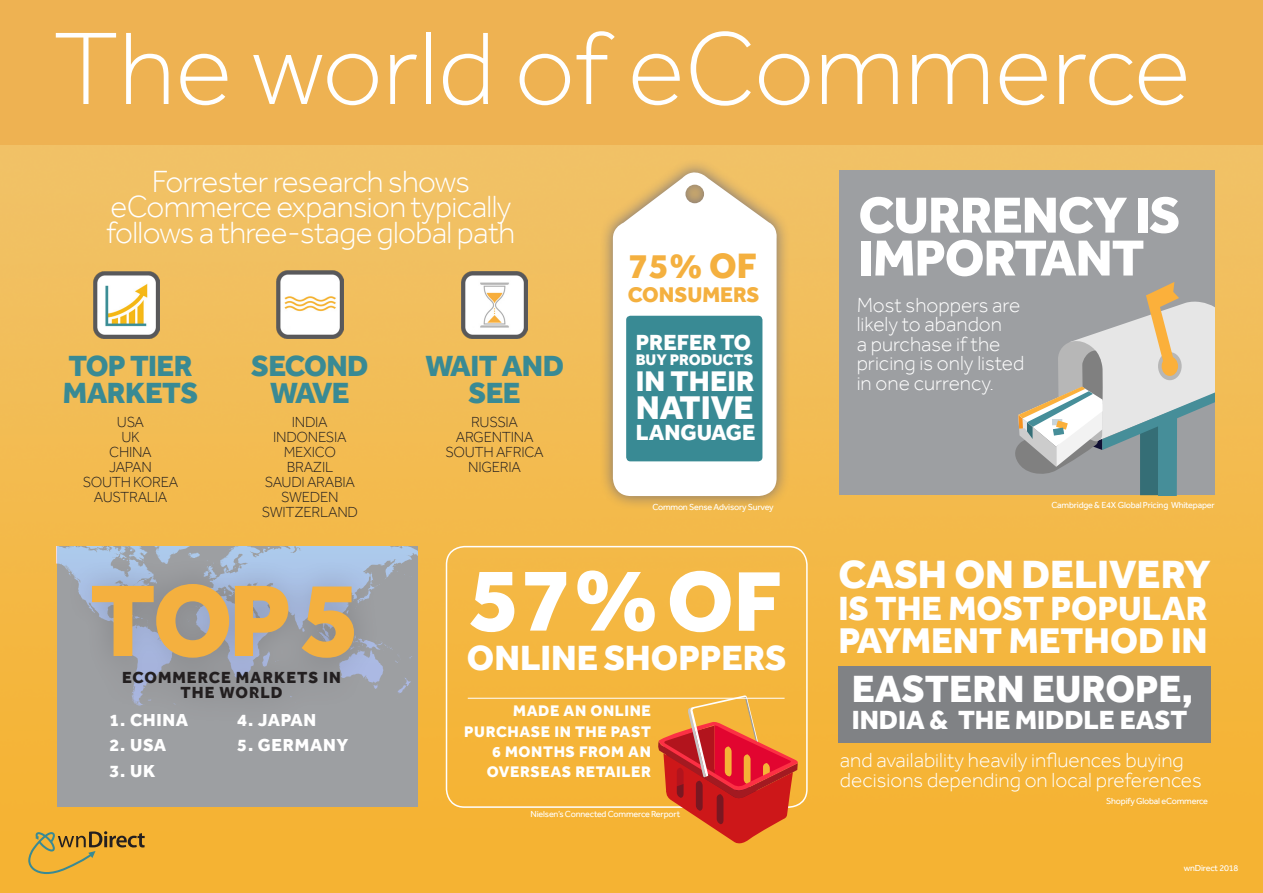
<style>
.page{position:relative;width:1263px;height:893px;background:#fff}
.page>*{position:absolute;margin:0;border:0;box-sizing:border-box;transform-origin:0 0}
.t1{font:300 106.5px "Effra";color:#fff}
.t2{font:800 105.15px "Effra";color:#f4b03f}
.t3{font:800 93px "Effra";color:#fff}
.t4{font:800 52.35px/42.9px "Effra";letter-spacing:-.02em;color:#fff}
.t5{font:800 40.5px "Effra";color:#fff}
.t6{font:800 39px "Effra";color:#fff}
.t7{font:800 36.75px "Effra";color:#fff}
.t8{font:800 36.3px "Effra";color:#f4b03f}
.t9{font:800 36px "Effra";color:#fff}
.t10{font:800 34.5px "Effra";color:#fff}
.t11{font:800 33.75px "Effra";color:#fff}
.t12{font:300 31.5px/25.5px "Effra";letter-spacing:-.02em;color:#fff;text-align:center}
.t13{font:800 30px/27px "Effra";letter-spacing:-.02em;color:#398a94;text-align:center}
.t14{font:800 29.25px "Effra";color:#fff}
.t15{font:800 27px "Effra";color:#fff}
.t16{font:800 22.5px "Effra";color:#fff}
.t17{font:800 21.9px "Effra";color:#f4b03f}
.t18{font:300 21px/19.5px "Effra";color:#fff}
.t19{font:800 17.85px "Effra";letter-spacing:.04em;color:#fff}
.t20{font:800 16.5px/15.3px "Effra";letter-spacing:.06em;color:#231f20;text-align:center}
.t21{font:800 15.75px/20.4px "Effra";letter-spacing:.04em;color:#fff;text-align:right}
.t22{font:800 15.75px "Effra";color:#fff}
.t23{font:300 15px "Effra";letter-spacing:-.02em;color:#231f20}
.t24{font:9px "Effra";letter-spacing:-.02em;color:#fff}
.s1{font-size:110.25px}
.s2{font-size:87.6px}
</style>
<div class="page">
<img style="left:0;top:145px;width:1263px;height:748px">
<div style="left:446px;top:546px;width:362px;height:262px;border:2px solid #fff;border-radius:18px"></div>
<div style="left:0;top:0;width:1263px;height:145px;background:#eeb252"></div>
<div style="left:57px;top:547px;width:360px;height:260px;background:#9d9fa2"></div>
<div style="left:839px;top:171px;width:376px;height:324px;background:#9d9fa2"></div>
<svg style="left:1015px;top:282px;width:200px;height:213px"></svg>
<div style="left:64px;top:556px;width:317px;height:169px;background:#231f20;opacity:.22"></div>
<div style="left:599px;top:159px;width:192px;height:351px;background:#253f8e;opacity:.62"></div>
<svg style="left:613px;top:165px;width:165px;height:331px"></svg>
<div style="left:626px;top:316px;width:136px;height:145px;background:#398a94;border-radius:4px"></div>
<svg style="left:657px;top:695px;width:141px;height:151px;background:#df6632"></svg>
<hr style="left:468px;top:698px;width:316px;height:1px;background:#fff">
<div style="left:838px;top:666px;width:372px;height:77px;background:#808285"></div>
<img style="left:93px;top:271px;width:67px;height:67px">
<img style="left:276px;top:271px;width:67px;height:67px">
<img style="left:461px;top:271px;width:67px;height:67px">
<svg style="left:28px;top:831px;width:117px;height:43px;background:#d2a137"></svg>
<p class="t1" style="left:53px;top:5px;width:1139px">The world of eCommerce</p>
<p class="t12" style="left:107px;top:168px;width:410px">Forrester research shows eCommerce expansion typically follows a three-stage global path</p>
<p class="t13" style="left:68px;top:353px;width:126px">TOP TIER</p>
<p class="t13" style="left:63px;top:380px;width:137px">MARKETS</p>
<p class="t23" style="left:117px;top:413px;width:29px">USA</p>
<p class="t23" style="left:121px;top:428px;width:20px">UK</p>
<p class="t23" style="left:109px;top:443px;width:44px">CHINA</p>
<p class="t23" style="left:109px;top:458px;width:44px">JAPAN</p>
<p class="t23" style="left:83px;top:473px;width:97px">SOUTH KOREA</p>
<p class="t23" style="left:94px;top:488px;width:75px">AUSTRALIA</p>
<p class="t13" style="left:251px;top:353px;width:119px">SECOND<br>WAVE</p>
<p class="t23" style="left:292px;top:413px;width:37px">INDIA</p>
<p class="t23" style="left:273px;top:428px;width:75px">INDONESIA</p>
<p class="t23" style="left:284px;top:443px;width:54px">MEXICO</p>
<p class="t23" style="left:287px;top:458px;width:48px">BRAZIL</p>
<p class="t23" style="left:265px;top:473px;width:92px">SAUDI ARABIA</p>
<p class="t23" style="left:281px;top:488px;width:59px">SWEDEN</p>
<p class="t23" style="left:262px;top:503px;width:98px">SWITZERLAND</p>
<p class="t13" style="left:425px;top:353px;width:140px">WAIT AND<br>SEE</p>
<p class="t23" style="left:471px;top:413px;width:48px">RUSSIA</p>
<p class="t23" style="left:456px;top:428px;width:79px">ARGENTINA</p>
<p class="t23" style="left:446px;top:443px;width:100px">SOUTH AFRICA</p>
<p class="t23" style="left:468px;top:458px;width:54px">NIGERIA</p>
<p class="t8" style="left:628px;top:244px;width:130px">75% OF</p>
<p class="t17" style="left:628px;top:281px;width:133px">CONSUMERS</p>
<p class="t16" style="left:636px;top:329px;width:117px">PREFER TO</p>
<p class="t22" style="left:636px;top:351px;width:119px">BUY PRODUCTS</p>
<p class="t14" style="left:636px;top:363px;width:120px">IN THEIR</p>
<p class="t11" style="left:636px;top:388px;width:119px">NATIVE</p>
<p class="t16" style="left:636px;top:419px;width:121px">LANGUAGE</p>
<p class="t24" style="left:652px;top:502px;width:123px">Common Sense Advisory Survey</p>
<p class="t2" style="left:90px;top:558px;width:273px">TOP<span class="s1">5</span></p>
<p class="t20" style="left:122px;top:669px;width:220px">ECOMMERCE MARKETS IN<br>THE WORLD</p>
<p class="t19" style="left:109px;top:710px;width:80px">1. CHINA</p>
<p class="t19" style="left:109px;top:735px;width:58px">2. USA</p>
<p class="t19" style="left:109px;top:760px;width:47px">3. UK</p>
<p class="t19" style="left:237px;top:710px;width:81px">4. JAPAN</p>
<p class="t19" style="left:237px;top:735px;width:113px">5. GERMANY</p>
<p class="t3" style="left:469px;top:544px;width:314px">57%<span class="s2">OF</span></p>
<p class="t9" style="left:467px;top:636px;width:321px">ONLINE SHOPPERS</p>
<p class="t21" style="left:464px;top:700px;width:188px">MADE AN ONLINE<br>PURCHASE IN THE PAST<br>6 MONTHS FROM AN<br>OVERSEAS RETAILER</p>
<p class="t24" style="left:531px;top:809px;width:151px">Nielsen’s Connected Commerce Rerport</p>
<p class="t4" style="left:858px;top:193px;width:323px">CURRENCY IS<br>IMPORTANT</p>
<p class="t18" style="left:857px;top:295px;width:169px">Most shoppers are likely to abandon<br>a purchase if the pricing is only listed in one currency.</p>
<p class="t24" style="left:1051px;top:500px;width:165px">Cambridge &amp; E4X Global Pricing Whitepaper</p>
<p class="t5" style="left:838px;top:551px;width:374px">CASH ON DELIVERY</p>
<p class="t10" style="left:838px;top:588px;width:371px">IS THE MOST POPULAR</p>
<p class="t7" style="left:838px;top:619px;width:371px">PAYMENT METHOD IN</p>
<p class="t6" style="left:852px;top:666px;width:343px">EASTERN EUROPE,</p>
<p class="t15" style="left:852px;top:704px;width:337px">INDIA &amp; THE MIDDLE EAST</p>
<p class="t18" style="left:840px;top:750px;width:363px">and availability heavily influences buying decisions depending on local preferences</p>
<p class="t24" style="left:1106px;top:795px;width:103px">Shopify Global eCommerce</p>
<p class="t24" style="left:1184px;top:863px;width:56px">wnDirect 2018</p>
</div>
